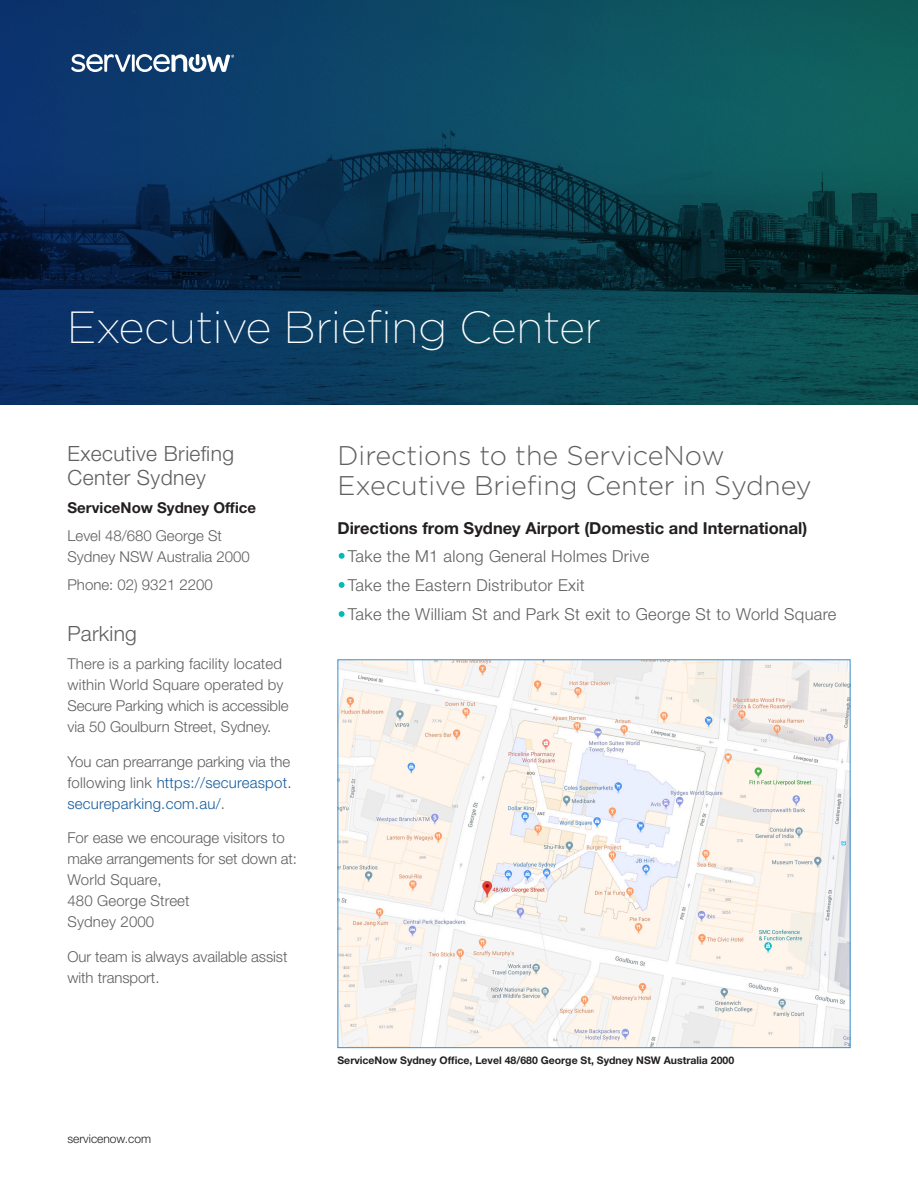
<style>
.page{position:relative;width:918px;height:1188px;background:#fff}
.page>*{position:absolute;margin:0;border:0;box-sizing:border-box;transform-origin:0 0}
.Paragraph_title{font:200 45px "Gotham";letter-spacing:-.015em;color:#fff}
.Paragraph_title-2{font:300 27px/30px "Gotham";color:#5f5f62}
.Paragraph_title-3{font:300 21px/24px "Helvetica Neue LT Std";letter-spacing:.02em;color:#5f5f62}
.Body_main{font:300 16.5px "Helvetica Neue LT Std";letter-spacing:.02em;color:#5f5f62}
.Paragraph_title-4{font:700 16.5px "Helvetica Neue LT Std";color:#231f20}
.Paragraph_title-5{font:300 15px/21px "Helvetica Neue LT Std";color:#5f5f62}
.Paragraph_title-6{font:700 15px "Helvetica Neue LT Std";color:#231f20}
.Page_footer_left{font:300 12px "Helvetica Neue LT Std";color:#231f20}
.t1{font:700 10.5px "Helvetica Neue LT Std";color:#231f20}
.s1{color:#175d9e}
.s2{color:#fff}
</style>
<div class="page">
<img style="left:0;top:0;width:918px;height:405px">
<svg style="left:71px;top:54px;width:163px;height:18px"></svg>
<img style="left:340px;top:661px;width:508px;height:385px">
<p class="Paragraph_title" style="left:67px;top:299px;width:535px">Executive Briefing Center</p>
<p class="Paragraph_title-3" style="left:68px;top:442px;width:168px">Executive Briefing<br>Center Sydney</p>
<p class="Paragraph_title-6" style="left:68px;top:499px;width:190px">ServiceNow Sydney Office</p>
<p class="Paragraph_title-5" style="left:68px;top:525px;width:184px">Level 48/680 George St<br>Sydney NSW Australia 2000</p>
<p class="Paragraph_title-5" style="left:68px;top:574px;width:147px">Phone: 02) 9321 2200</p>
<p class="Paragraph_title-3" style="left:68px;top:622px;width:71px">Parking</p>
<p class="Paragraph_title-5" style="left:68px;top:653px;width:222px">There is a parking facility located within World Square operated by Secure Parking which is accessible via 50 Goulburn Street, Sydney.</p>
<p class="Paragraph_title-5" style="left:68px;top:751px;width:226px;text-align:justify">You can prearrange parking via the following link <span class="s1">https://secureaspot. secureparking.com.au/</span>.</p>
<p class="Paragraph_title-5" style="left:68px;top:827px;width:231px">For ease we encourage visitors to make arrangements for set down at:<br>World Square,<br>480 George Street<br>Sydney 2000</p>
<p class="Paragraph_title-5" style="left:68px;top:946px;width:221px">Our team is always available assist with transport.</p>
<p class="Page_footer_left" style="left:68px;top:1131px;width:85px">servicenow.com</p>
<p class="Paragraph_title-2" style="left:338px;top:440px;width:476px">Directions to the ServiceNow<br>Executive Briefing Center in Sydney</p>
<p class="Paragraph_title-4" style="left:338px;top:518px;width:471px">Directions from Sydney Airport (Domestic and International)</p>
<p class="Body_main" style="left:338px;top:546px;width:313px"><span class="s2">•</span>Take the M1 along General Holmes Drive</p>
<p class="Body_main" style="left:338px;top:575px;width:249px"><span class="s2">•</span>Take the Eastern Distributor Exit</p>
<p class="Body_main" style="left:338px;top:604px;width:501px"><span class="s2">•</span>Take the William St and Park St exit to George St to World Square</p>
<p class="t1" style="left:338px;top:1053px;width:398px">ServiceNow Sydney Office, Level 48/680 George St, Sydney NSW Australia 2000</p>
</div>
